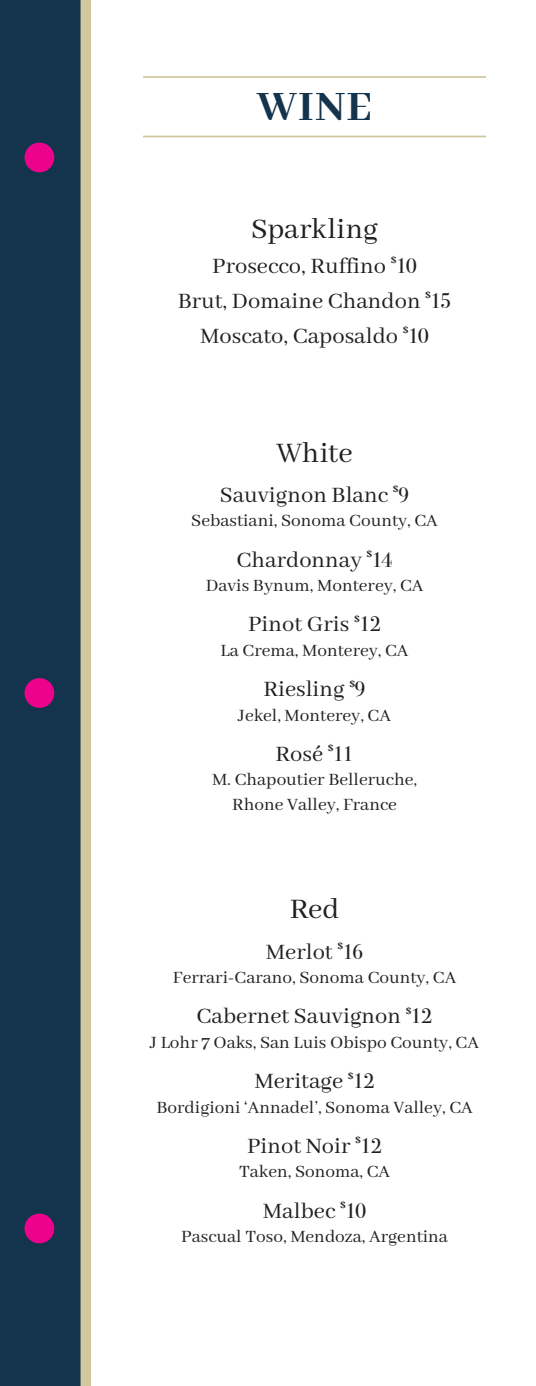
<style>
.page{position:relative;width:536px;height:1386px;background:#fff}
.page>*{position:absolute;margin:0;border:0;box-sizing:border-box;transform-origin:0 0}
.t1{font:800 45.5px "Abhaya Libre";color:#14344d}
.t2{font:31.5px "Abhaya Libre";letter-spacing:-.005em;color:#231f20}
.t3{font:24.5px "Abhaya Libre";color:#231f20}
.t4{font:21px "Bodoni Svty Two ITCTT";letter-spacing:-.055em;color:#231f20}
.t5{font:19.25px/24.5px "Abhaya Libre";color:#231f20;text-align:center}
.t6{font:800 10.5px "Abhaya Libre";color:#231f20}
</style>
<div class="page">
<hr style="left:143px;top:76px;width:343px;height:2px;background:#d2c89e">
<hr style="left:143px;top:136px;width:343px;height:1px;background:#d2c89e">
<svg style="left:0;top:0;width:91px;height:1386px;background:#2a4556"></svg>
<div style="left:24px;top:143px;width:30px;height:29px;background:#ed028c;border-radius:50%"></div>
<div style="left:24px;top:678px;width:30px;height:30px;background:#ed028c;border-radius:50%"></div>
<div style="left:24px;top:1214px;width:30px;height:29px;background:#ed028c;border-radius:50%"></div>
<h1 class="t1" style="left:257px;top:82px;width:117px">WINE</h1>
<h2 class="t2" style="left:251px;top:211px;width:128px">Sparkling</h2>
<p class="t3" style="left:212px;top:252px;width:175px">Prosecco, Ruffino</p>
<p class="t6" style="left:390px;top:254px;width:7px">$</p>
<p class="t4" style="left:395px;top:248px;width:23px">10</p>
<p class="t3" style="left:178px;top:287px;width:244px">Brut, Domaine Chandon</p>
<p class="t6" style="left:425px;top:289px;width:7px">$</p>
<p class="t4" style="left:430px;top:283px;width:23px">15</p>
<p class="t3" style="left:200px;top:322px;width:199px">Moscato, Caposaldo</p>
<p class="t6" style="left:402px;top:324px;width:7px">$</p>
<p class="t4" style="left:407px;top:318px;width:23px">10</p>
<h2 class="t2" style="left:276px;top:435px;width:77px">White</h2>
<p class="t3" style="left:220px;top:481px;width:170px">Sauvignon Blanc</p>
<p class="t6" style="left:392px;top:484px;width:7px">$</p>
<p class="t4" style="left:398px;top:478px;width:13px">9</p>
<p class="t5" style="left:191px;top:509px;width:248px">Sebastiani, Sonoma County, CA</p>
<p class="t3" style="left:236px;top:546px;width:127px">Chardonnay</p>
<p class="t6" style="left:366px;top:548px;width:7px">$</p>
<p class="t4" style="left:371px;top:542px;width:22px">14</p>
<p class="t5" style="left:206px;top:574px;width:219px">Davis Bynum, Monterey, CA</p>
<p class="t3" style="left:248px;top:611px;width:103px">Pinot Gris</p>
<p class="t6" style="left:354px;top:613px;width:7px">$</p>
<p class="t4" style="left:359px;top:607px;width:23px">12</p>
<p class="t5" style="left:220px;top:639px;width:189px">La Crema, Monterey, CA</p>
<p class="t3" style="left:263px;top:676px;width:83px">Riesling</p>
<p class="t6" style="left:349px;top:678px;width:7px">$</p>
<p class="t4" style="left:354px;top:672px;width:13px">9</p>
<p class="t5" style="left:238px;top:704px;width:154px">Jekel, Monterey, CA</p>
<p class="t3" style="left:275px;top:740px;width:49px">Rosé</p>
<p class="t6" style="left:328px;top:743px;width:7px">$</p>
<p class="t4" style="left:333px;top:737px;width:22px">11</p>
<p class="t5" style="left:212px;top:768px;width:206px">M. Chapoutier Belleruche,<br>Rhone Valley, France</p>
<h2 class="t2" style="left:289px;top:892px;width:51px">Red</h2>
<p class="t3" style="left:266px;top:938px;width:68px">Merlot</p>
<p class="t6" style="left:337px;top:940px;width:7px">$</p>
<p class="t4" style="left:342px;top:934px;width:22px">16</p>
<p class="t5" style="left:173px;top:966px;width:284px">Ferrari-Carano, Sonoma County, CA</p>
<p class="t3" style="left:196px;top:1003px;width:206px">Cabernet Sauvignon</p>
<p class="t6" style="left:405px;top:1005px;width:7px">$</p>
<p class="t4" style="left:410px;top:999px;width:23px">12</p>
<p class="t5" style="left:150px;top:1031px;width:330px">J Lohr 7 Oaks, San Luis Obispo County, CA</p>
<p class="t3" style="left:254px;top:1068px;width:90px">Meritage</p>
<p class="t6" style="left:348px;top:1070px;width:7px">$</p>
<p class="t4" style="left:353px;top:1064px;width:23px">12</p>
<p class="t5" style="left:156px;top:1096px;width:317px">Bordigioni ‘Annadel’, Sonoma Valley, CA</p>
<p class="t3" style="left:247px;top:1132px;width:105px">Pinot Noir</p>
<p class="t6" style="left:355px;top:1135px;width:7px">$</p>
<p class="t4" style="left:360px;top:1129px;width:23px">12</p>
<p class="t5" style="left:239px;top:1160px;width:152px">Taken, Sonoma, CA</p>
<p class="t3" style="left:263px;top:1197px;width:74px">Malbec</p>
<p class="t6" style="left:340px;top:1199px;width:7px">$</p>
<p class="t4" style="left:345px;top:1193px;width:23px">10</p>
<p class="t5" style="left:181px;top:1225px;width:268px">Pascual Toso, Mendoza, Argentina</p>
</div>
